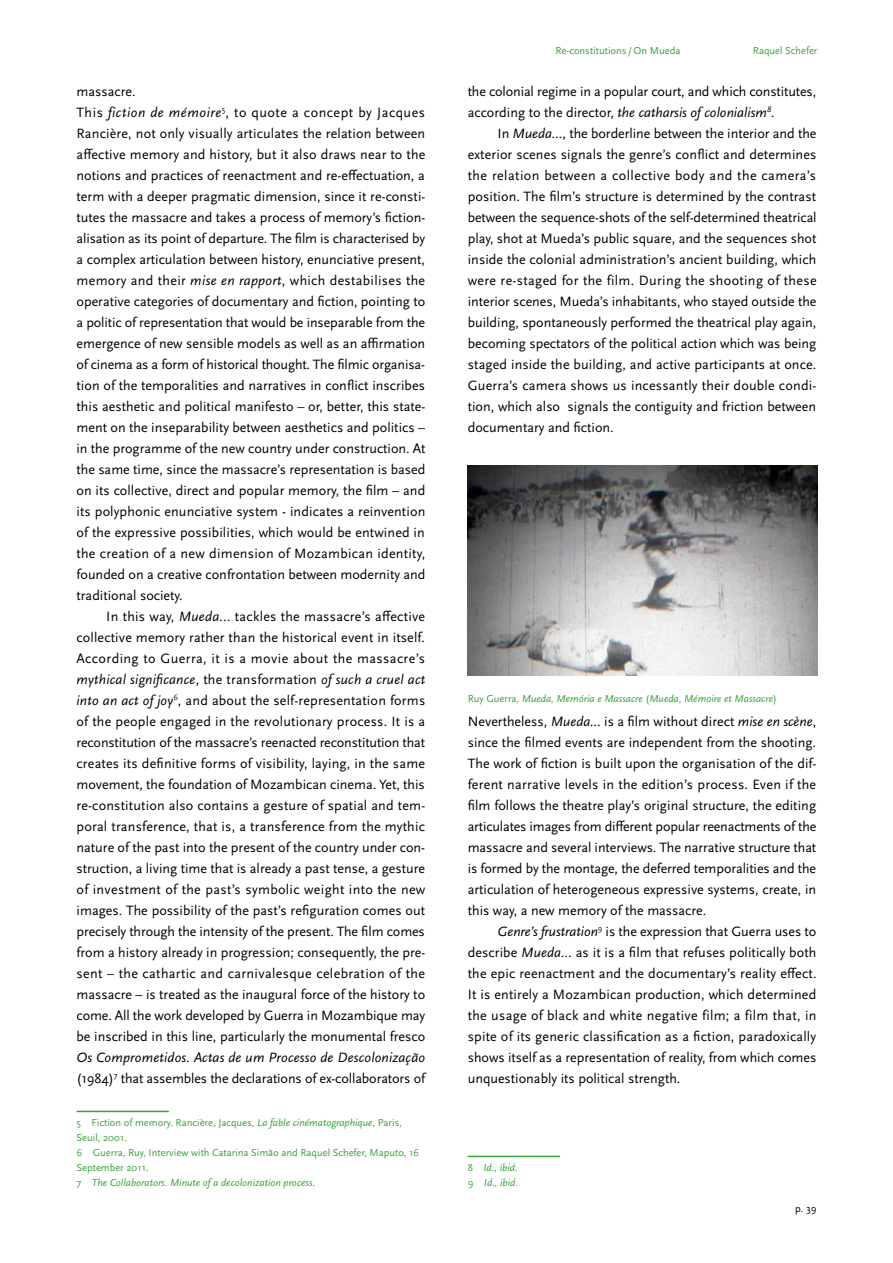
<style>
.page{position:relative;width:893px;height:1263px;background:#fff}
.page>*{position:absolute;margin:0;border:0;box-sizing:border-box;transform-origin:0 0}
.t1{font:14.1px/21px "Scala Sans Pro";color:#000;text-align:justify}
.t2{font:10.5px/15px "Scala Sans Pro";color:#37a336}
.t3{font:italic 10.5px/15px "Scala Sans Pro";color:#37a336}
.t4{font:10.5px "Scala Sans Pro";color:#000}
.s1{font-style:italic}
.s2{font-style:normal}
</style>
<div class="page">
<hr style="left:77px;top:1111px;width:92px;height:1px;background:#37a336">
<hr style="left:468px;top:1156px;width:92px;height:1px;background:#37a336">
<img style="left:468px;top:466px;width:349px;height:209px">
<p class="t1" style="left:77px;top:81px;width:350px;text-align:left">massacre.<br>This <span class="s1">fiction de mémoire</span><sup>5</sup>, to quote a concept by Jacques Rancière, not only visually articulates the relation between affective memory and history, but it also draws near to the notions and practices of reenactment and re-effectuation, a term with a deeper pragmatic dimension, since it re-consti&shy;tutes the massacre and takes a process of memory’s fiction&shy;alisation as its point of departure. The film is characterised by a complex articulation between history, enunciative present, memory and their <span class="s1">mise en rapport</span>, which destabilises the operative categories of documentary and fiction, pointing to a politic of representation that would be inseparable from the emergence of new sensible models as well as an affirmation of cinema as a form of historical thought. The filmic organisa&shy;tion of the temporalities and narratives in conflict inscribes this aesthetic and political manifesto – or, better, this state&shy;ment on the inseparability between aesthetics and politics – in the programme of the new country under construction. At the same time, since the massacre’s representation is based on its collective, direct and popular memory, the film – and its polyphonic enunciative system - indicates a reinvention of the expressive possibilities, which would be entwined in the creation of a new dimension of Mozambican identity, founded on a creative confrontation between modernity and traditional society.</p>
<p class="t1" style="left:77px;top:606px;width:350px;text-indent:30px">In this way, <span class="s1">Mueda...</span> tackles the massacre’s affective collective memory rather than the historical event in itself.<br>According to Guerra, it is a movie about the massacre’s <span class="s1">mythical significance</span>, the transformation <span class="s1">of such a cruel act into an act of joy</span><sup>6</sup>, and about the self-representation forms of the people engaged in the revolutionary process. It is a reconstitution of the massacre’s reenacted reconstitution that creates its definitive forms of visibility, laying, in the same movement, the foundation of Mozambican cinema. Yet, this re-constitution also contains a gesture of spatial and tem&shy;poral transference, that is, a transference from the mythic nature of the past into the present of the country under con&shy;struction, a living time that is already a past tense, a gesture of investment of the past’s symbolic weight into the new images. The possibility of the past’s refiguration comes out precisely through the intensity of the present. The film comes from a history already in progression; consequently, the pre&shy;sent – the cathartic and carnivalesque celebration of the massacre – is treated as the inaugural force of the history to come. All the work developed by Guerra in Mozambique may be inscribed in this line, particularly the monumental fresco</p>
<p class="t1" style="left:77px;top:1047px;width:350px"><span class="s1">Os Comprometidos. Actas de um Processo de Descolonização </span>(1984)<sup>7</sup> that assembles the declarations of ex-collaborators of</p>
<p class="t2" style="left:77px;top:1115px;width:344px">5 Fiction of memory. Rancière, Jacques, <span class="s1">La fable cinématographique</span>, Paris, Seuil, 2001.<br>6 Guerra, Ruy, Interview with Catarina Simão and Raquel Schefer, Maputo, 16<br>September 2011.<br>7 <span class="s1">The Collaborators. Minute of a decolonization process</span>.</p>
<p class="t2" style="left:555px;top:43px;width:126px">Re-constitutions /On Mueda</p>
<p class="t2" style="left:753px;top:43px;width:66px">Raquel Schefer</p>
<p class="t1" style="left:468px;top:81px;width:350px">the colonial regime in a popular court, and which constitutes, according to the director, <span class="s1">the catharsis of colonialism</span><sup>8</sup><span class="s1">.</span></p>
<p class="t1" style="left:468px;top:123px;width:350px;text-indent:30px">In <span class="s1">Mueda…</span>, the borderline between the interior and the exterior scenes signals the genre’s conflict and determines the relation between a collective body and the camera’s position. The film’s structure is determined by the contrast between the sequence-shots of the self-determined theatrical play, shot at Mueda’s public square, and the sequences shot inside the colonial administration’s ancient building, which were re-staged for the film. During the shooting of these interior scenes, Mueda’s inhabitants, who stayed outside the building, spontaneously performed the theatrical play again, becoming spectators of the political action which was being staged inside the building, and active participants at once.<br>Guerra’s camera shows us incessantly their double condi&shy;tion, which also signals the contiguity and friction between documentary and fiction.</p>
<p class="t3" style="left:468px;top:691px;width:311px"><span class="s2">Ruy Guerra,</span> Mueda, Memória e Massacre <span class="s2">(</span>Mueda<span class="s2">,</span> Mémoire et Massacre<span class="s2">)</span></p>
<p class="t1" style="left:468px;top:711px;width:350px">Nevertheless, <span class="s1">Mueda...</span> is a film without direct <span class="s1">mise en scène</span>, since the filmed events are independent from the shooting.<br>The work of fiction is built upon the organisation of the dif&shy;ferent narrative levels in the edition’s process. Even if the film follows the theatre play’s original structure, the editing articulates images from different popular reenactments of the massacre and several interviews. The narrative structure that is formed by the montage, the deferred temporalities and the articulation of heterogeneous expressive systems, create, in this way, a new memory of the massacre.</p>
<p class="t1" style="left:468px;top:921px;width:350px;text-indent:30px"><span class="s1">Genre’s frustration</span><sup>9</sup> is the expression that Guerra uses to describe <span class="s1">Mueda...</span> as it is a film that refuses politically both the epic reenactment and the documentary’s reality effect.<br>It is entirely a Mozambican production, which determined the usage of black and white negative film; a film that, in spite of its generic classification as a fiction, paradoxically shows itself as a representation of reality, from which comes unquestionably its political strength.</p>
<p class="t3" style="left:468px;top:1160px;width:52px"><span class="s2">8</span> Id., ibid.<br><span class="s2">9</span> Id., ibid.</p>
<p class="t4" style="left:795px;top:1202px;width:23px">p. 39</p>
</div>
